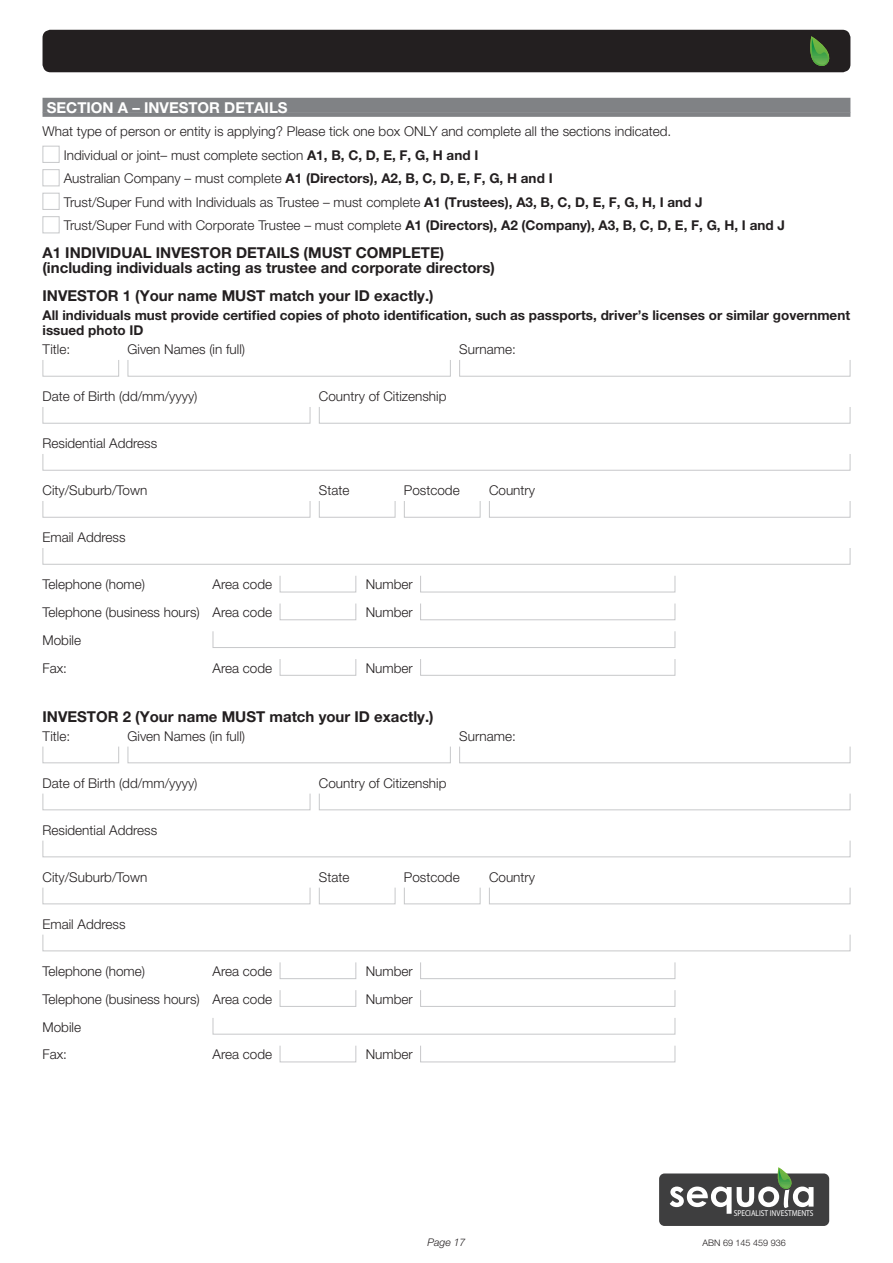
<style>
.page{position:relative;width:893px;height:1263px;background:#fff}
.page>*{position:absolute;margin:0;border:0;box-sizing:border-box;transform-origin:0 0}
.t1{font:700 15px/15px "Helvetica Neue LT Pro";color:#231f20}
.t2{font:700 15px "Helvetica Neue LT Pro";color:#fff}
.t3{font:300 13.5px/23.5px "Helvetica Neue LT Pro";color:#231f20}
.t4{font:700 13.5px/15px "Helvetica Neue LT Pro";color:#231f20}
.t5{font:italic 300 10.5px "Helvetica Neue LT Pro";color:#231f20}
.t6{font:300 9px "Helvetica Neue LT Pro";color:#231f20}
.t7{font:8.55px "Myriad Pro";color:#fff;scale:.87 1}
.s1{font-weight:700}
</style>
<div class="page">
<div style="left:43px;top:30px;width:807px;height:42px;background:#231f20;border-radius:8px"></div>
<div style="left:659px;top:1173px;width:170px;height:53px;background:#3e3e3f;border-radius:5px"></div>
<svg style="left:670px;top:1167px;width:143px;height:47px"></svg>
<svg style="left:810px;top:36px;width:20px;height:30px"></svg>
<div style="left:43px;top:98px;width:807px;height:15px;background:#808285"></div>
<div style="left:43px;top:112px;width:807px;height:5px;background:#808285"></div>
<div style="left:43px;top:146px;width:17px;height:17px;border:1px solid #c7c8ca"></div>
<div style="left:43px;top:169px;width:17px;height:17px;border:1px solid #c7c8ca"></div>
<div style="left:43px;top:193px;width:17px;height:17px;border:1px solid #c7c8ca"></div>
<div style="left:43px;top:216px;width:17px;height:17px;border:1px solid #c7c8ca"></div>
<div style="left:43px;top:360px;width:76px;height:17px;border:1px solid #c7c8ca"></div>
<div style="left:128px;top:360px;width:323px;height:17px;border:1px solid #c7c8ca"></div>
<div style="left:459px;top:360px;width:391px;height:17px;border:1px solid #c7c8ca"></div>
<div style="left:43px;top:407px;width:267px;height:17px;border:1px solid #c7c8ca"></div>
<div style="left:319px;top:407px;width:531px;height:17px;border:1px solid #c7c8ca"></div>
<div style="left:43px;top:454px;width:807px;height:17px;border:1px solid #c7c8ca"></div>
<div style="left:43px;top:501px;width:267px;height:17px;border:1px solid #c7c8ca"></div>
<div style="left:319px;top:501px;width:76px;height:17px;border:1px solid #c7c8ca"></div>
<div style="left:404px;top:501px;width:76px;height:17px;border:1px solid #c7c8ca"></div>
<div style="left:489px;top:501px;width:361px;height:17px;border:1px solid #c7c8ca"></div>
<div style="left:43px;top:548px;width:807px;height:17px;border:1px solid #c7c8ca"></div>
<div style="left:280px;top:575px;width:76px;height:17px;border:1px solid #c7c8ca"></div>
<div style="left:420px;top:575px;width:255px;height:17px;border:1px solid #c7c8ca"></div>
<div style="left:280px;top:603px;width:76px;height:17px;border:1px solid #c7c8ca"></div>
<div style="left:420px;top:603px;width:255px;height:17px;border:1px solid #c7c8ca"></div>
<div style="left:213px;top:631px;width:462px;height:17px;border:1px solid #c7c8ca"></div>
<div style="left:280px;top:659px;width:76px;height:17px;border:1px solid #c7c8ca"></div>
<div style="left:420px;top:659px;width:255px;height:17px;border:1px solid #c7c8ca"></div>
<div style="left:43px;top:746px;width:76px;height:17px;border:1px solid #c7c8ca"></div>
<div style="left:128px;top:746px;width:323px;height:17px;border:1px solid #c7c8ca"></div>
<div style="left:459px;top:746px;width:391px;height:17px;border:1px solid #c7c8ca"></div>
<div style="left:43px;top:793px;width:267px;height:17px;border:1px solid #c7c8ca"></div>
<div style="left:319px;top:793px;width:531px;height:17px;border:1px solid #c7c8ca"></div>
<div style="left:43px;top:840px;width:807px;height:17px;border:1px solid #c7c8ca"></div>
<div style="left:43px;top:887px;width:267px;height:17px;border:1px solid #c7c8ca"></div>
<div style="left:319px;top:887px;width:76px;height:17px;border:1px solid #c7c8ca"></div>
<div style="left:404px;top:887px;width:76px;height:17px;border:1px solid #c7c8ca"></div>
<div style="left:489px;top:887px;width:361px;height:17px;border:1px solid #c7c8ca"></div>
<div style="left:43px;top:934px;width:807px;height:17px;border:1px solid #c7c8ca"></div>
<div style="left:280px;top:962px;width:76px;height:17px;border:1px solid #c7c8ca"></div>
<div style="left:420px;top:962px;width:255px;height:17px;border:1px solid #c7c8ca"></div>
<div style="left:280px;top:990px;width:76px;height:17px;border:1px solid #c7c8ca"></div>
<div style="left:420px;top:990px;width:255px;height:17px;border:1px solid #c7c8ca"></div>
<div style="left:213px;top:1017px;width:462px;height:17px;border:1px solid #c7c8ca"></div>
<div style="left:280px;top:1045px;width:76px;height:17px;border:1px solid #c7c8ca"></div>
<div style="left:420px;top:1045px;width:255px;height:17px;border:1px solid #c7c8ca"></div>
<p class="t2" style="left:47px;top:98px;width:242px">SECTION A – INVESTOR DETAILS</p>
<p class="t3" style="left:64px;top:119px;width:723px;text-indent:-21px">What type of person or entity is applying? Please tick one box ONLY and complete all the sections indicated.<br>Individual or joint– must complete section <span class="s1">A1, B, C, D, E, F, G, H and I<br></span>Australian Company – must complete <span class="s1">A1 (Directors), A2, B, C, D, E, F, G, H and I<br></span>Trust/Super Fund with Individuals as Trustee – must complete <span class="s1">A1 (Trustees), A3, B, C, D, E, F, G, H, I and J<br></span>Trust/Super Fund with Corporate Trustee – must complete <span class="s1">A1 (Directors), A2 (Company), A3, B, C, D, E, F, G, H, I and J</span></p>
<p class="t1" style="left:43px;top:245px;width:454px">A1 INDIVIDUAL INVESTOR DETAILS (MUST COMPLETE) (including individuals acting as trustee and corporate directors)</p>
<p class="t1" style="left:43px;top:288px;width:393px">INVESTOR 1 (Your name MUST match your ID exactly.)</p>
<p class="t4" style="left:43px;top:307px;width:809px">All individuals must provide certified copies of photo identification, such as passports, driver’s licenses or similar government issued photo ID</p>
<p class="t3" style="left:43px;top:337px;width:29px">Title:</p>
<p class="t3" style="left:128px;top:337px;width:119px">Given Names (in full)</p>
<p class="t3" style="left:459px;top:337px;width:58px">Surname:</p>
<p class="t3" style="left:43px;top:384px;width:157px">Date of Birth (dd/mm/yyyy)</p>
<p class="t3" style="left:319px;top:384px;width:129px">Country of Citizenship</p>
<p class="t3" style="left:43px;top:431px;width:116px">Residential Address</p>
<p class="t3" style="left:43px;top:478px;width:106px">City/Suburb/Town</p>
<p class="t3" style="left:319px;top:478px;width:32px">State</p>
<p class="t3" style="left:404px;top:478px;width:57px">Postcode</p>
<p class="t3" style="left:489px;top:478px;width:48px">Country</p>
<p class="t3" style="left:43px;top:525px;width:85px">Email Address</p>
<p class="t3" style="left:43px;top:572px;width:104px">Telephone (home)</p>
<p class="t3" style="left:213px;top:572px;width:61px">Area code</p>
<p class="t3" style="left:366px;top:572px;width:49px">Number</p>
<p class="t3" style="left:43px;top:600px;width:231px">Telephone (business hours) Area code</p>
<p class="t3" style="left:366px;top:600px;width:49px">Number</p>
<p class="t3" style="left:43px;top:626px;width:40px;line-height:27.8px">Mobile<br>Fax:</p>
<p class="t3" style="left:213px;top:656px;width:61px">Area code</p>
<p class="t3" style="left:366px;top:656px;width:49px">Number</p>
<p class="t1" style="left:43px;top:708px;width:393px">INVESTOR 2 (Your name MUST match your ID exactly.)</p>
<p class="t3" style="left:43px;top:724px;width:29px">Title:</p>
<p class="t3" style="left:128px;top:724px;width:119px">Given Names (in full)</p>
<p class="t3" style="left:459px;top:724px;width:58px">Surname:</p>
<p class="t3" style="left:43px;top:771px;width:157px">Date of Birth (dd/mm/yyyy)</p>
<p class="t3" style="left:319px;top:771px;width:129px">Country of Citizenship</p>
<p class="t3" style="left:43px;top:818px;width:116px">Residential Address</p>
<p class="t3" style="left:43px;top:865px;width:106px">City/Suburb/Town</p>
<p class="t3" style="left:319px;top:865px;width:32px">State</p>
<p class="t3" style="left:404px;top:865px;width:57px">Postcode</p>
<p class="t3" style="left:489px;top:865px;width:48px">Country</p>
<p class="t3" style="left:43px;top:912px;width:85px">Email Address</p>
<p class="t3" style="left:43px;top:959px;width:104px">Telephone (home)</p>
<p class="t3" style="left:213px;top:959px;width:61px">Area code</p>
<p class="t3" style="left:366px;top:959px;width:49px">Number</p>
<p class="t3" style="left:43px;top:987px;width:231px">Telephone (business hours) Area code</p>
<p class="t3" style="left:366px;top:987px;width:49px">Number</p>
<p class="t3" style="left:43px;top:1012px;width:40px;line-height:27.8px">Mobile<br>Fax:</p>
<p class="t3" style="left:213px;top:1042px;width:61px">Area code</p>
<p class="t3" style="left:366px;top:1042px;width:49px">Number</p>
<p class="t7" style="left:734px;top:1208px;width:93px">SPECIALIST INVESTMENTS</p>
<p class="t5" style="left:427px;top:1236px;width:39px">Page 17</p>
<p class="t6" style="left:703px;top:1237px;width:85px">ABN 69 145 459 936</p>
</div>
